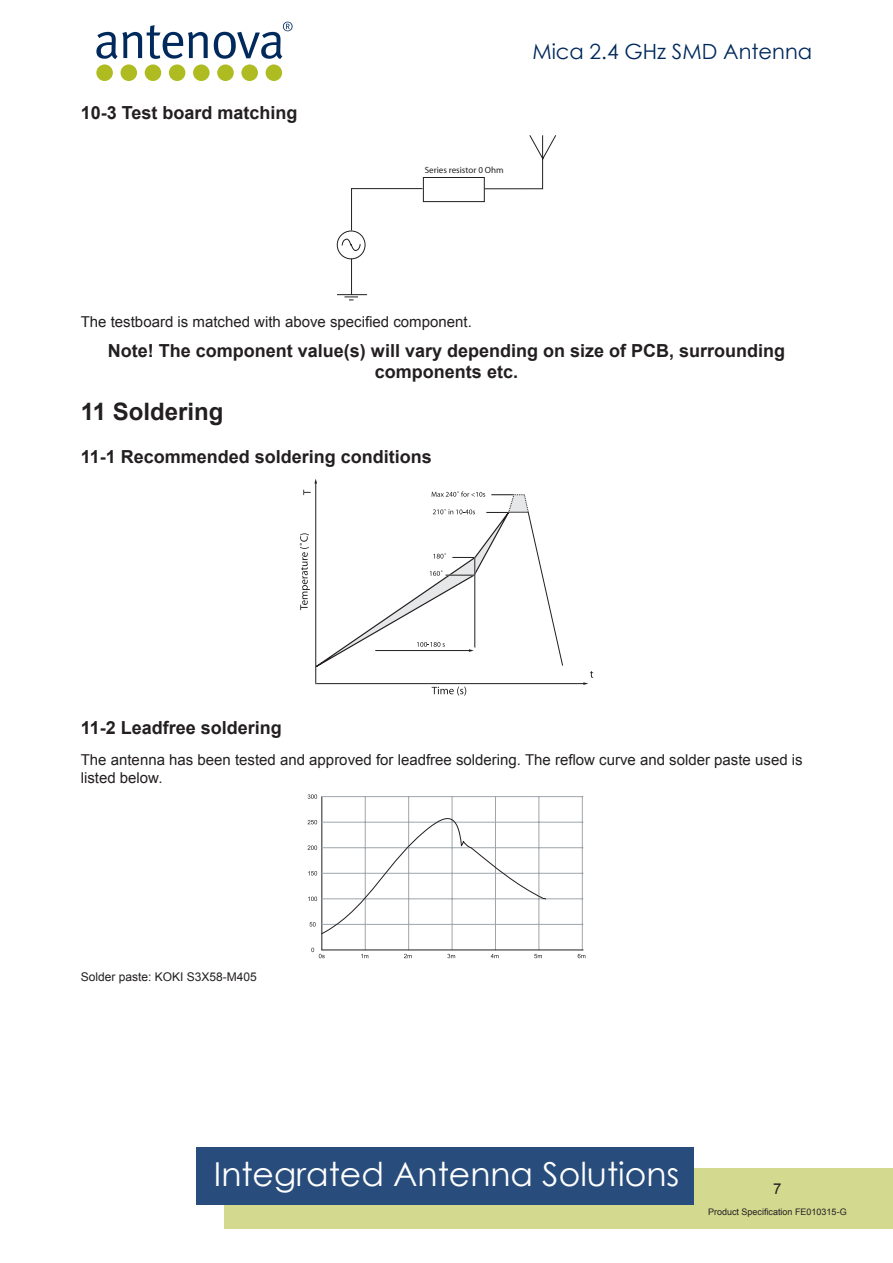
<style>
.page{position:relative;width:893px;height:1263px;background:#fff}
.page>*{position:absolute;margin:0;border:0;box-sizing:border-box;transform-origin:0 0}
.t1{font:33px "Century Gothic";color:#fff}
.t2{font:700 24px "Arial";color:#231f20}
.t3{font:21px "Century Gothic";color:#00295c}
.t4{font:700 18px/21.6px "Arial";color:#231f20;text-align:center}
.t5{font:15px/18px "Arial";color:#231f20}
.t6{font:12px "Arial";color:#231f20}
.t7{font:9px "Arial";color:#231f20}
.t8{font:9px "Myriad";color:#231f20}
</style>
<div class="page">
<svg style="left:96px;top:25px;width:112px;height:34px"></svg>
<svg style="left:214px;top:22px;width:79px;height:37px"></svg>
<div style="left:96px;top:64px;width:17px;height:17px;background:#aebc21;border-radius:50%"></div>
<div style="left:266px;top:64px;width:16px;height:17px;background:#aebc21;border-radius:50%"></div>
<div style="left:241px;top:64px;width:17px;height:17px;background:#aebc21;border-radius:50%"></div>
<div style="left:217px;top:64px;width:17px;height:17px;background:#aebc21;border-radius:50%"></div>
<div style="left:193px;top:64px;width:17px;height:17px;background:#aebc21;border-radius:50%"></div>
<div style="left:169px;top:64px;width:16px;height:17px;background:#aebc21;border-radius:50%"></div>
<div style="left:145px;top:64px;width:16px;height:17px;background:#aebc21;border-radius:50%"></div>
<div style="left:121px;top:64px;width:16px;height:17px;background:#aebc21;border-radius:50%"></div>
<div style="left:224px;top:1168px;width:669px;height:60px;background:#d3d98f"></div>
<div style="left:197px;top:1148px;width:497px;height:57px;background:#284c7b"></div>
<svg style="left:337px;top:135px;width:219px;height:165px"></svg>
<div style="left:423px;top:177px;width:61px;height:25px;background:#fff"></div>
<div style="left:423px;top:177px;width:62px;height:25px;border:1px solid #231f20"></div>
<hr style="left:315px;top:683px;width:269px;height:1px;background:#231f20">
<hr style="left:315px;top:483px;width:1px;height:201px;background:#231f20">
<svg style="left:583px;top:671px;width:10px;height:14px"></svg>
<svg style="left:300px;top:490px;width:264px;height:205px"></svg>
<hr style="left:322px;top:797px;width:1px;height:153px;background:#231f20">
<hr style="left:322px;top:796px;width:261px;height:1px;background:#9ea5ab">
<hr style="left:322px;top:822px;width:261px;height:1px;background:#9ea5ab">
<hr style="left:322px;top:847px;width:261px;height:1px;background:#9ea5ab">
<hr style="left:322px;top:873px;width:261px;height:1px;background:#9ea5ab">
<hr style="left:322px;top:898px;width:261px;height:1px;background:#9ea5ab">
<hr style="left:322px;top:924px;width:261px;height:1px;background:#9ea5ab">
<hr style="left:365px;top:797px;width:1px;height:153px;background:#9ea5ab">
<hr style="left:408px;top:797px;width:1px;height:153px;background:#9ea5ab">
<hr style="left:452px;top:797px;width:1px;height:153px;background:#9ea5ab">
<hr style="left:495px;top:797px;width:1px;height:153px;background:#9ea5ab">
<hr style="left:539px;top:797px;width:1px;height:153px;background:#9ea5ab">
<hr style="left:582px;top:797px;width:1px;height:153px;background:#9ea5ab">
<hr style="left:322px;top:950px;width:261px;height:1px;background:#231f20">
<svg style="left:308px;top:794px;width:9px;height:5px"></svg>
<svg style="left:311px;top:948px;width:14px;height:10px"></svg>
<svg style="left:361px;top:954px;width:7px;height:4px"></svg>
<svg style="left:404px;top:954px;width:8px;height:4px"></svg>
<svg style="left:447px;top:954px;width:8px;height:4px"></svg>
<svg style="left:491px;top:954px;width:8px;height:4px"></svg>
<svg style="left:534px;top:954px;width:8px;height:4px"></svg>
<svg style="left:578px;top:954px;width:7px;height:4px"></svg>
<svg style="left:308px;top:812px;width:239px;height:122px"></svg>
<p class="t4" style="left:81px;top:103px;width:218px">10-3 Test board matching</p>
<p class="t3" style="left:532px;top:37px;width:281px">Mica 2.4 GHz SMD Antenna</p>
<p class="t8" style="left:425px;top:165px;width:80px">Series resistor 0 Ohm</p>
<p class="t5" style="left:81px;top:313px;width:393px">The testboard is matched with above specified component.</p>
<p class="t4" style="left:108px;top:340px;width:679px">Note! The component value(s) will vary depending on size of PCB, surrounding components etc.</p>
<h2 class="t2" style="left:81px;top:396px;width:144px">11 Soldering</h2>
<p class="t4" style="left:81px;top:446px;width:353px">11-1 Recommended soldering conditions</p>
<p class="t4" style="left:81px;top:718px;width:203px">11-2 Leadfree soldering</p>
<p class="t5" style="left:81px;top:751px;width:723px">The antenna has been tested and approved for leadfree soldering. The reflow curve and solder paste used is listed below.</p>
<p class="t6" style="left:81px;top:969px;width:178px">Solder paste: KOKI S3X58-M405</p>
<h1 class="t1" style="left:214px;top:1150px;width:467px">Integrated Antenna Solutions</h1>
<p class="t7" style="left:708px;top:1206px;width:140px">Product Specification FE010315-G</p>
</div>
